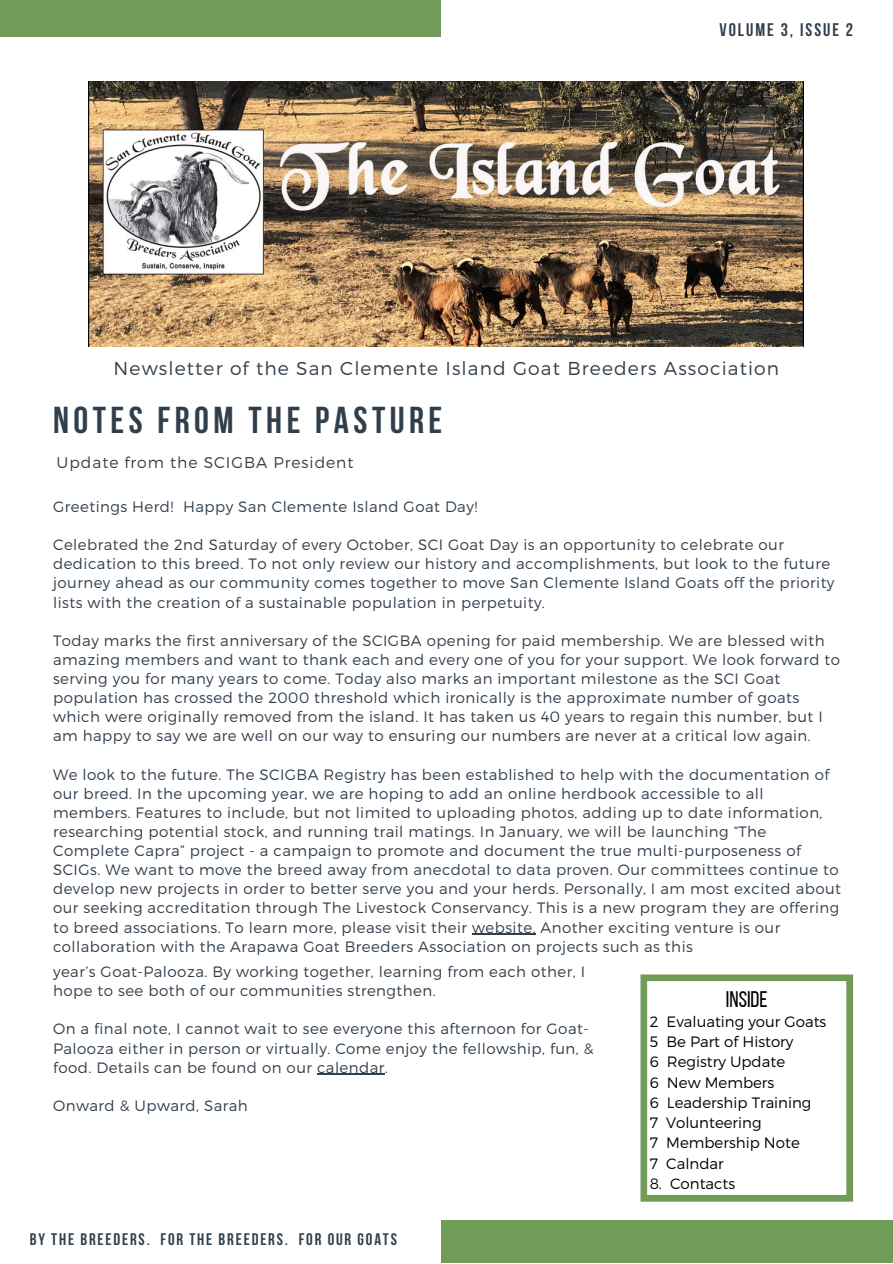
<style>
.page{position:relative;width:893px;height:1264px;background:#fff}
.page>*{position:absolute;margin:0;border:0;box-sizing:border-box;transform-origin:0 0}
.t1{font:700 37.35px "Bebas Neue";letter-spacing:.12em;color:#313f4c}
.t2{font:22.5px "Bebas Neue";color:#000}
.t3{font:300 18.6px "Montserrat";letter-spacing:.06em;color:#313f4c}
.t4{font:700 18.15px "Bebas Neue";letter-spacing:.11em;color:#313f4c}
.t5{font:700 16.65px "Bebas Neue";letter-spacing:.11em;color:#313f4c}
.t6{font:300 15.6px "Montserrat";letter-spacing:.06em;color:#313f4c}
.t7{font:300 15px/19px "Montserrat";letter-spacing:.03em;color:#313f4c}
.t8{font:300 15px/20.2px "Montserrat";color:#000}
</style>
<div class="page">
<div style="left:440px;top:1220px;width:452px;height:42px;background:#709c57"></div>
<div style="left:0;top:0;width:440px;height:37px;background:#709c57"></div>
<img style="left:89px;top:81px;width:714px;height:265px">
<hr style="left:472px;top:933px;width:64px;height:1px;background:#313f4c">
<svg style="left:640px;top:974px;width:213px;height:227px"></svg>
<hr style="left:317px;top:1073px;width:68px;height:1px;background:#313f4c">
<p class="t4" style="left:719px;top:22px;width:135px">VOLUME 3, ISSUE 2</p>
<p class="t3" style="left:114px;top:356px;width:667px">Newsletter of the San Clemente Island Goat Breeders Association</p>
<h1 class="t1" style="left:53px;top:405px;width:391px">NOTES FROM THE PASTURE</h1>
<p class="t6" style="left:57px;top:452px;width:298px">Update from the SCIGBA President</p>
<p class="t7" style="left:53px;top:496px;width:426px">Greetings Herd! Happy San Clemente Island Goat Day!</p>
<p class="t7" style="left:53px;top:534px;width:782px">Celebrated the 2nd Saturday of every October, SCI Goat Day is an opportunity to celebrate our dedication to this breed. To not only review our history and accomplishments, but look to the future journey ahead as our community comes together to move San Clemente Island Goats off the priority lists with the creation of a sustainable population in perpetuity.</p>
<p class="t7" style="left:53px;top:630px;width:788px">Today marks the first anniversary of the SCIGBA opening for paid membership. We are blessed with amazing members and want to thank each and every one of you for your support. We look forward to serving you for many years to come. Today also marks an important milestone as the SCI Goat population has crossed the 2000 threshold which ironically is the approximate number of goats which were originally removed from the island. It has taken us 40 years to regain this number, but I am happy to say we are well on our way to ensuring our numbers are never at a critical low again.</p>
<p class="t7" style="left:53px;top:764px;width:789px">We look to the future. The SCIGBA Registry has been established to help with the documentation of our breed. In the upcoming year, we are hoping to add an online herdbook accessible to all members. Features to include, but not limited to uploading photos, adding up to date information, researching potential stock, and running trail matings. In January, we will be launching “The Complete Capra” project - a campaign to promote and document the true multi-purposeness of SCIGs. We want to move the breed away from anecdotal to data proven. Our committees continue to develop new projects in order to better serve you and your herds. Personally, I am most excited about our seeking accreditation through The Livestock Conservancy. This is a new program they are offering to breed associations. To learn more, please visit their website. Another exciting venture is our collaboration with the Arapawa Goat Breeders Association on projects such as this</p>
<p class="t7" style="left:53px;top:961px;width:533px">year’s Goat-Palooza. By working together, learning from each other, I hope to see both of our communities strengthen.</p>
<p class="t7" style="left:53px;top:1018px;width:542px">On a final note, I cannot wait to see everyone this afternoon for Goat-<br>Palooza either in person or virtually. Come enjoy the fellowship, fun, &amp; food. Details can be found on our calendar.</p>
<p class="t7" style="left:53px;top:1095px;width:196px">Onward &amp; Upward, Sarah</p>
<p class="t5" style="left:30px;top:1232px;width:368px">BY THE BREEDERS. FOR THE BREEDERS. FOR OUR GOATS</p>
<h2 class="t2" style="left:726px;top:990px;width:43px">INSIDE</h2>
<p class="t8" style="left:649px;top:1010px;width:178px">2 Evaluating your Goats<br>5 Be Part of History<br>6 Registry Update<br>6 New Members<br>6 Leadership Training<br>7 Volunteering<br>7 Membership Note<br>7 Calndar</p>
<p class="t8" style="left:649px;top:1172px;width:87px">8. Contacts</p>
</div>
